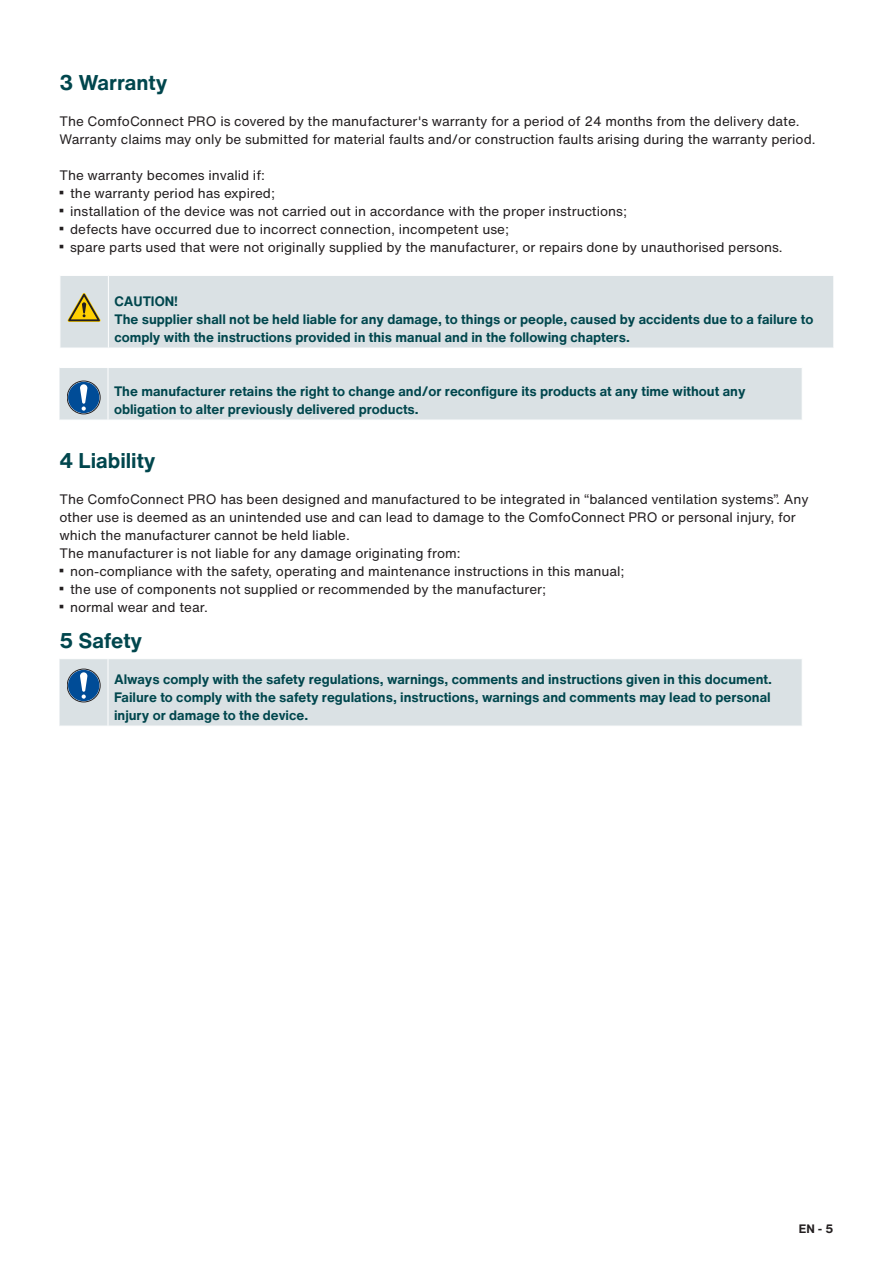
<style>
.page{position:relative;width:893px;height:1263px;background:#fff}
.page>*{position:absolute;margin:0;border:0;box-sizing:border-box;transform-origin:0 0}
.Headline_14_Pt{font:700 21px "Helvetica Now Text";color:#00464d}
.Copy_Text{font:13.5px/18px "Helvetica Now Text";color:#231f20}
.Info_Boxes___Headline{font:700 13.5px/18px "Helvetica Now Text";color:#00464d}
.t1{font:700 12px "Helvetica Now Text";color:#231f20}
</style>
<div class="page">
<div style="left:61px;top:276px;width:772px;height:72px;background:#dae1e4"></div>
<hr style="left:108px;top:276px;width:1px;height:72px;background:#fff">
<svg style="left:68px;top:293px;width:33px;height:29px"></svg>
<div style="left:60px;top:368px;width:742px;height:52px;background:#dae1e4"></div>
<div style="left:60px;top:659px;width:742px;height:67px;background:#dae1e4"></div>
<hr style="left:108px;top:659px;width:1px;height:67px;background:#fff">
<svg style="left:67px;top:669px;width:33px;height:33px"></svg>
<div style="left:67px;top:669px;width:33px;height:33px;border:1px solid #231f20;border-radius:50%"></div>
<div style="left:68px;top:670px;width:31px;height:31px;background:#004c97;border-radius:50%"></div>
<svg style="left:80px;top:672px;width:7px;height:27px"></svg>
<p class="Headline_14_Pt" style="left:60px;top:67px;width:109px">3 Warranty</p>
<p class="Copy_Text" style="left:60px;top:112px;width:758px">The ComfoConnect PRO is covered by the manufacturer's warranty for a period of 24 months from the delivery date.<br>Warranty claims may only be submitted for material faults and/or construction faults arising during the warranty period.</p>
<p class="Copy_Text" style="left:60px;top:166px;width:207px">The warranty becomes invalid if:</p>
<p class="Copy_Text" style="left:60px;top:184px;width:217px"><sup>■</sup> the warranty period has expired;</p>
<p class="Copy_Text" style="left:60px;top:202px;width:569px"><sup>■</sup> installation of the device was not carried out in accordance with the proper instructions;</p>
<p class="Copy_Text" style="left:60px;top:220px;width:451px"><sup>■</sup> defects have occurred due to incorrect connection, incompetent use;</p>
<p class="Copy_Text" style="left:60px;top:238px;width:725px"><sup>■</sup> spare parts used that were not originally supplied by the manufacturer, or repairs done by unauthorised persons.</p>
<p class="Info_Boxes___Headline" style="left:114px;top:292px;width:65px">CAUTION!</p>
<p class="Info_Boxes___Headline" style="left:114px;top:310px;width:700px">The supplier shall not be held liable for any damage, to things or people, caused by accidents due to a failure to comply with the instructions provided in this manual and in the following chapters.</p>
<p class="Info_Boxes___Headline" style="left:114px;top:382px;width:633px">The manufacturer retains the right to change and/or reconfigure its products at any time without any obligation to alter previously delivered products.</p>
<p class="Headline_14_Pt" style="left:60px;top:445px;width:98px">4 Liability</p>
<p class="Copy_Text" style="left:60px;top:490px;width:751px">The ComfoConnect PRO has been designed and manufactured to be integrated in “balanced ventilation systems”. Any other use is deemed as an unintended use and can lead to damage to the ComfoConnect PRO or personal injury, for which the manufacturer cannot be held liable.</p>
<p class="Copy_Text" style="left:60px;top:544px;width:403px">The manufacturer is not liable for any damage originating from:</p>
<p class="Copy_Text" style="left:60px;top:562px;width:567px"><sup>■</sup> non-compliance with the safety, operating and maintenance instructions in this manual;</p>
<p class="Copy_Text" style="left:60px;top:580px;width:488px"><sup>■</sup> the use of components not supplied or recommended by the manufacturer;</p>
<p class="Copy_Text" style="left:60px;top:598px;width:150px"><sup>■</sup> normal wear and tear.</p>
<p class="Headline_14_Pt" style="left:60px;top:625px;width:84px">5 Safety</p>
<p class="Info_Boxes___Headline" style="left:114px;top:670px;width:659px;text-align:justify">Always comply with the safety regulations, warnings, comments and instructions given in this document.<br>Failure to comply with the safety regulations, instructions, warnings and comments may lead to personal injury or damage to the device.</p>
<p class="t1" style="left:799px;top:1219px;width:36px">EN - 5</p>
</div>
